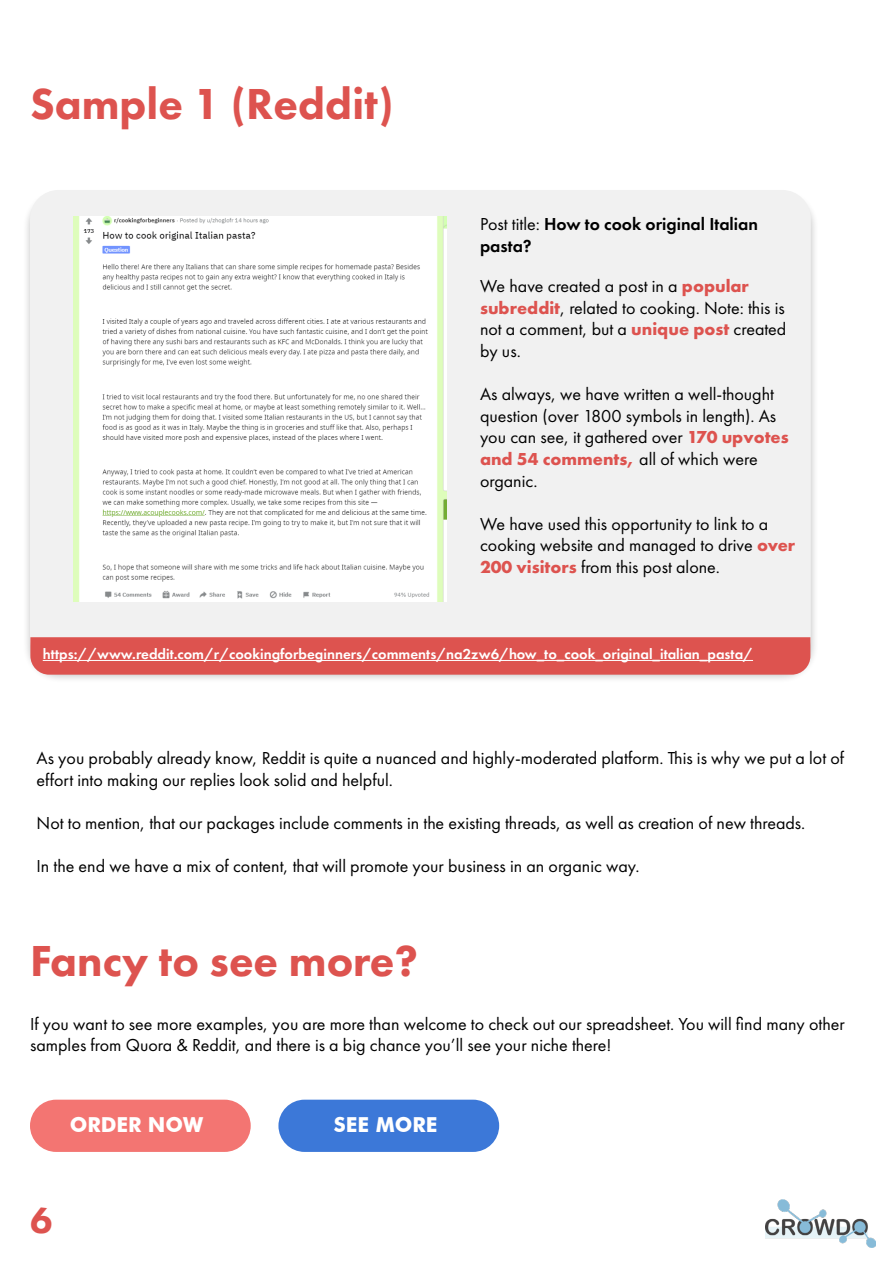
<style>
.page{position:relative;width:893px;height:1263px;background:#fff}
.page>*{position:absolute;margin:0;border:0;box-sizing:border-box;transform-origin:0 0}
.t1{font:800 45px "Futura PT";color:#dd534f}
.t2{font:800 37.5px "Futura PT";color:#dd534f}
.t3{font:700 20.7px "Futura BT";color:#fff}
.t4{font:18px/21.6px "Futura PT";color:#000}
.t5{font:600 18px/21.6px "Futura PT";color:#000}
.t6{font:600 15px "Futura PT";color:#fff}
.s1{font-weight:400}
.s2{font-weight:700;color:#dd534f}
</style>
<div class="page">
<img style="left:765px;top:1199px;width:110px;height:49px">
<div style="left:22px;top:189px;width:797px;height:494px;background:#000;opacity:.25"></div>
<div style="left:30px;top:190px;width:781px;height:478px;background:#f1f1f1;border-radius:29px"></div>
<div style="left:30px;top:637px;width:780px;height:38px;background:#dd534f"></div>
<hr style="left:43px;top:660px;width:710px;height:1px;background:#fff">
<div style="left:30px;top:1100px;width:221px;height:52px;background:#f37572;border-radius:26px"></div>
<div style="left:278px;top:1100px;width:221px;height:52px;background:#3c78d8;border-radius:26px"></div>
<img style="left:73px;top:216px;width:373px;height:386px">
<h1 class="t1" style="left:30px;top:76px;width:365px">Sample 1 (Reddit)</h1>
<p class="t5" style="left:480px;top:213px;width:279px"><span class="s1">Post title:</span> How to cook original Italian pasta?</p>
<p class="t4" style="left:480px;top:275px;width:308px">We have created a post in a <span class="s2">popular subreddit</span>, related to cooking. Note: this is not a comment, but a <span class="s2">unique post</span> created by us.</p>
<p class="t4" style="left:480px;top:383px;width:310px">As always, we have written a well-thought question (over 1800 symbols in length). As you can see, it gathered over <span class="s2">170 upvotes and 54 comments,</span> all of which were organic.</p>
<p class="t4" style="left:480px;top:513px;width:317px">We have used this opportunity to link to a cooking website and managed to drive <span class="s2">over<br>200 visitors</span> from this post alone.</p>
<p class="t6" style="left:43px;top:644px;width:712px">https://www.reddit.com/r/cookingforbeginners/comments/na2zw6/how_to_cook_original_italian_pasta/</p>
<p class="t4" style="left:37px;top:747px;width:809px">As you probably already know, Reddit is quite a nuanced and highly-moderated platform. This is why we put a lot of effort into making our replies look solid and helpful.</p>
<p class="t4" style="left:37px;top:812px;width:770px">Not to mention, that our packages include comments in the existing threads, as well as creation of new threads.</p>
<p class="t4" style="left:37px;top:855px;width:604px">In the end we have a mix of content, that will promote your business in an organic way.</p>
<h1 class="t1" style="left:30px;top:933px;width:390px">Fancy to see more?</h1>
<p class="t4" style="left:30px;top:1013px;width:816px">If you want to see more examples, you are more than welcome to check out our spreadsheet. You will find many other samples from Quora &amp; Reddit, and there is a big chance you’ll see your niche there!</p>
<p class="t3" style="left:70px;top:1112px;width:135px">ORDER NOW</p>
<p class="t3" style="left:334px;top:1112px;width:105px">SEE MORE</p>
<h2 class="t2" style="left:30px;top:1197px;width:24px">6</h2>
</div>
